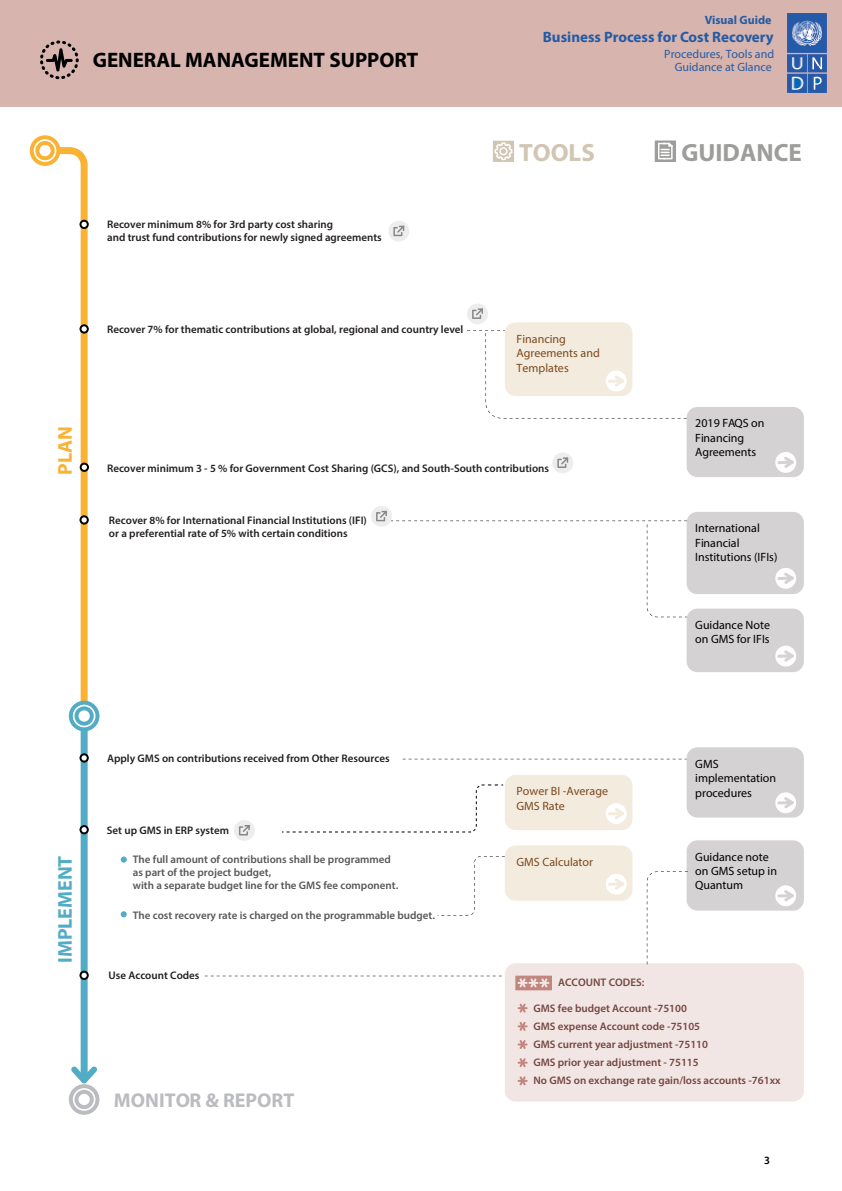
<style>
.page{position:relative;width:842px;height:1191px;background:#fff}
.page>*{position:absolute;margin:0;border:0;box-sizing:border-box;transform-origin:0 0}
.t1{font:700 25px "Myriad Pro";color:#9d9d9c}
.t2{font:700 25px "Myriad Pro";color:#d1c5b3}
.t3{font:700 21px "Myriad Pro";color:#000}
.t4{font:700 20px "Myriad Pro";color:#bbbcbf}
.t5{font:700 20px "Myriad Pro";color:#53acc5}
.t6{font:700 20px "Myriad Pro";color:#f9b234}
.t7{font:700 15px "Myriad Pro";color:#255ba4}
.t8{font:12px/14.4px "Myriad Pro";color:#000}
.t9{font:12px/14.4px "Myriad Pro";color:#7c481e}
.t10{font:12px "Myriad Pro";color:#255ba4}
.t11{font:700 12px "Myriad Pro";color:#255ba4}
.t12{font:600 11px/13px "Myriad Pro";color:#231f20}
.t13{font:600 11px/13px "Myriad Pro";color:#575756}
.t14{font:600 11px/18px "Myriad Pro";color:#744641}
.t15{font:600 11px "Myriad Pro";color:#000}
</style>
<div class="page">
<div style="left:0;top:0;width:842px;height:107px;background:#d7b4ae"></div>
<img style="left:788px;top:14px;width:38px;height:79px">
<div style="left:505px;top:963px;width:299px;height:138px;background:#f2e6e4;border-radius:11px"></div>
<div style="left:81px;top:712px;width:7px;height:369px;background:#53acc5;border-radius:4px"></div>
<div style="left:505px;top:322px;width:127px;height:74px;background:#f3ecde;border-radius:11px"></div>
<div style="left:687px;top:608px;width:117px;height:64px;background:#d4d2d2;border-radius:11px"></div>
<svg style="left:79px;top:753px;width:10px;height:9px"></svg>
<svg style="left:121px;top:856px;width:6px;height:6px"></svg>
<svg style="left:79px;top:825px;width:10px;height:9px"></svg>
<svg style="left:121px;top:911px;width:6px;height:6px"></svg>
<svg style="left:40px;top:40px;width:39px;height:39px"></svg>
<svg style="left:30px;top:135px;width:69px;height:596px"></svg>
<div style="left:687px;top:512px;width:117px;height:82px;background:#d4d2d2;border-radius:11px"></div>
<div style="left:687px;top:747px;width:117px;height:70px;background:#d4d2d2;border-radius:11px"></div>
<div style="left:505px;top:845px;width:127px;height:55px;background:#f3ecde;border-radius:11px"></div>
<svg style="left:518px;top:1003px;width:10px;height:9px"></svg>
<svg style="left:518px;top:1076px;width:10px;height:9px"></svg>
<svg style="left:518px;top:1022px;width:10px;height:9px"></svg>
<svg style="left:518px;top:1040px;width:10px;height:9px"></svg>
<svg style="left:518px;top:1058px;width:10px;height:9px"></svg>
<svg style="left:515px;top:975px;width:37px;height:15px"></svg>
<svg style="left:471px;top:856px;width:34px;height:59px"></svg>
<div style="left:687px;top:407px;width:117px;height:70px;background:#d4d2d2;border-radius:11px"></div>
<svg style="left:69px;top:1066px;width:30px;height:48px"></svg>
<div style="left:505px;top:775px;width:127px;height:55px;background:#f3ecde;border-radius:11px"></div>
<svg style="left:403px;top:759px;width:284px;height:1px"></svg>
<svg style="left:79px;top:970px;width:10px;height:10px"></svg>
<svg style="left:205px;top:975px;width:300px;height:1px"></svg>
<svg style="left:493px;top:141px;width:21px;height:21px"></svg>
<svg style="left:655px;top:140px;width:21px;height:22px"></svg>
<svg style="left:467px;top:330px;width:220px;height:88px"></svg>
<div style="left:775px;top:645px;width:21px;height:21px;background:#fff;border-radius:50%"></div>
<svg style="left:777px;top:650px;width:17px;height:12px"></svg>
<div style="left:775px;top:568px;width:21px;height:21px;background:#fff;border-radius:50%"></div>
<svg style="left:777px;top:572px;width:17px;height:12px"></svg>
<div style="left:775px;top:792px;width:21px;height:21px;background:#fff;border-radius:50%"></div>
<svg style="left:777px;top:797px;width:17px;height:11px"></svg>
<div style="left:606px;top:873px;width:21px;height:21px;background:#fff;border-radius:50%"></div>
<svg style="left:608px;top:878px;width:16px;height:12px"></svg>
<div style="left:775px;top:452px;width:21px;height:21px;background:#fff;border-radius:50%"></div>
<svg style="left:777px;top:457px;width:17px;height:11px"></svg>
<div style="left:606px;top:803px;width:21px;height:21px;background:#fff;border-radius:50%"></div>
<svg style="left:608px;top:808px;width:16px;height:11px"></svg>
<div style="left:388px;top:221px;width:21px;height:21px;background:#ededed;border-radius:50%"></div>
<svg style="left:393px;top:226px;width:11px;height:10px"></svg>
<div style="left:467px;top:303px;width:21px;height:21px;background:#ededed;border-radius:50%"></div>
<svg style="left:472px;top:308px;width:11px;height:11px"></svg>
<div style="left:552px;top:452px;width:21px;height:21px;background:#ededed;border-radius:50%"></div>
<svg style="left:557px;top:457px;width:11px;height:11px"></svg>
<div style="left:371px;top:506px;width:21px;height:21px;background:#ededed;border-radius:50%"></div>
<svg style="left:376px;top:511px;width:312px;height:106px"></svg>
<svg style="left:282px;top:784px;width:222px;height:48px"></svg>
<div style="left:234px;top:820px;width:21px;height:21px;background:#ededed;border-radius:50%"></div>
<svg style="left:239px;top:825px;width:11px;height:11px"></svg>
<div style="left:687px;top:840px;width:117px;height:70px;background:#d4d2d2;border-radius:11px"></div>
<div style="left:775px;top:885px;width:21px;height:21px;background:#fff;border-radius:50%"></div>
<svg style="left:777px;top:890px;width:17px;height:11px"></svg>
<svg style="left:647px;top:871px;width:41px;height:93px"></svg>
<p class="t11" style="left:705px;top:12px;width:68px">Visual Guide</p>
<p class="t10" style="left:664px;top:47px;width:111px">Procedures, Tools and</p>
<h3 class="t7" style="left:543px;top:27px;width:232px">Business Process for Cost Recovery</h3>
<h2 class="t3" style="left:93px;top:46px;width:327px">GENERAL MANAGEMENT SUPPORT</h2>
<p class="t10" style="left:675px;top:59px;width:99px">Guidance at Glance</p>
<p class="t12" style="left:107px;top:217px;width:276px">Recover minimum 8% for 3rd party cost sharing<br>and trust fund contributions for newly signed agreements</p>
<h1 class="t2" style="left:519px;top:136px;width:77px">TOOLS</h1>
<h1 class="t1" style="left:681px;top:136px;width:122px">GUIDANCE</h1>
<h3 class="t6" style="left:52px;top:474px;width:50px;rotate:-90deg">PLAN</h3>
<p class="t12" style="left:107px;top:323px;width:358px">Recover 7% for thematic contributions at global, regional and country level</p>
<p class="t9" style="left:516px;top:331px;width:85px">Financing<br>Agreements and<br>Templates</p>
<p class="t12" style="left:107px;top:461px;width:443px">Recover minimum 3 - 5 % for Government Cost Sharing (GCS), and South-South contributions</p>
<p class="t12" style="left:109px;top:513px;width:259px">Recover 8% for International Financial Institutions (IFI) or a preferential rate of 5% with certain conditions</p>
<p class="t8" style="left:695px;top:416px;width:71px">2019 FAQS on<br>Financing<br>Agreements</p>
<p class="t8" style="left:695px;top:521px;width:84px">International<br>Financial<br>Institutions (IFIs)</p>
<p class="t8" style="left:695px;top:617px;width:76px">Guidance Note on GMS for IFIs</p>
<h3 class="t5" style="left:52px;top:963px;width:109px;rotate:-90deg">IMPLEMENT</h3>
<p class="t12" style="left:107px;top:751px;width:284px">Apply GMS on contributions received from Other Resources</p>
<p class="t12" style="left:107px;top:823px;width:124px">Set up GMS in ERP system</p>
<p class="t13" style="left:133px;top:852px;width:267px">The full amount of contributions shall be programmed as part of the project budget,<br>with a separate budget line for the GMS fee component.</p>
<p class="t13" style="left:133px;top:908px;width:304px">The cost recovery rate is charged on the programmable budget.</p>
<p class="t12" style="left:109px;top:968px;width:92px">Use Account Codes</p>
<h3 class="t4" style="left:114px;top:1087px;width:182px">MONITOR &amp; REPORT</h3>
<p class="t9" style="left:516px;top:784px;width:93px">Power BI -Average<br>GMS Rate</p>
<p class="t9" style="left:516px;top:854px;width:78px">GMS Calculator</p>
<p class="t8" style="left:695px;top:756px;width:82px">GMS implementation procedures</p>
<p class="t8" style="left:695px;top:849px;width:83px;line-height:14.1px">Guidance note on GMS setup in<br>Quantum</p>
<p class="t14" style="left:558px;top:973px;width:88px">ACCOUNT CODES:</p>
<p class="t14" style="left:533px;top:999px;width:249px">GMS fee budget Account -75100<br>GMS expense Account code -75105<br>GMS current year adjustment -75110<br>GMS prior year adjustment - 75115<br>No GMS on exchange rate gain/loss accounts -761xx</p>
<p class="t15" style="left:764px;top:1153px;width:7px">3</p>
</div>
